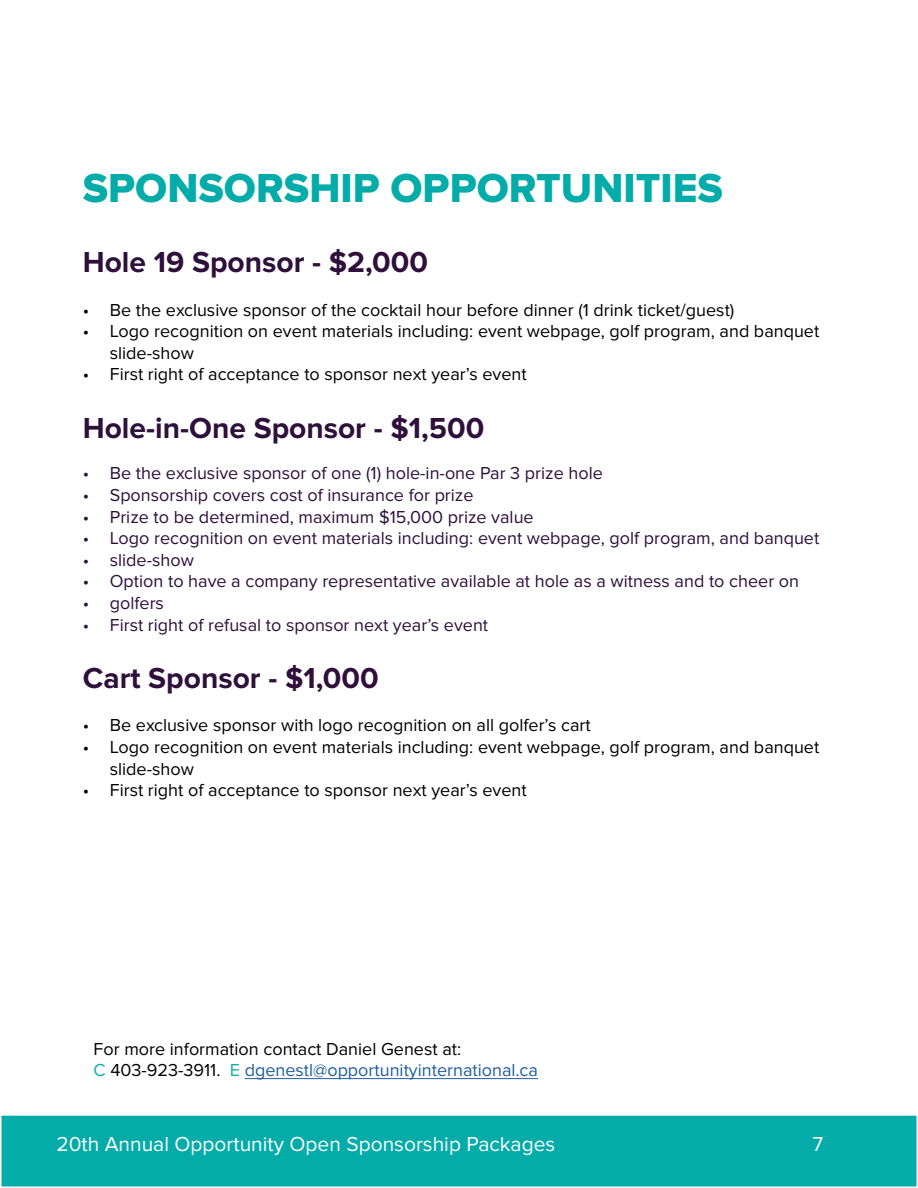
<style>
.page{position:relative;width:918px;height:1188px;background:#fff}
.page>*{position:absolute;margin:0;border:0;box-sizing:border-box;transform-origin:0 0}
.t1{font:42px "Proxima Nova Extrabld";color:#03aba9}
.t2{font:700 30px "Proxima Nova";color:#2e103b}
.t3{font:21px "Proxima Nova";color:#fff}
.t4{font:18px/21.6px "Proxima Nova";color:#000}
.t5{font:18px "Proxima Nova";color:#2e103b}
.s1{color:#0fadab}
.s2{color:#215e9e}
</style>
<div class="page">
<div style="left:0;top:1114px;width:918px;height:74px;background:#03aba9;border:2px solid #fff"></div>
<hr style="left:245px;top:1078px;width:293px;height:1px;background:#215e9e">
<h1 class="t1" style="left:83px;top:169px;width:642px">SPONSORSHIP OPPORTUNITIES</h1>
<h2 class="t2" style="left:83px;top:245px;width:347px">Hole 19 Sponsor - $2,000</h2>
<p class="t4" style="left:83px;top:299px;width:653px">• Be the exclusive sponsor of the cocktail hour before dinner (1 drink ticket/guest)</p>
<p class="t4" style="left:110px;top:321px;width:711px;text-indent:-27px">• Logo recognition on event materials including: event webpage, golf program, and banquet slide-show</p>
<p class="t4" style="left:83px;top:364px;width:445px">• First right of acceptance to sponsor next year’s event</p>
<h2 class="t2" style="left:83px;top:411px;width:403px">Hole-in-One Sponsor - $1,500</h2>
<p class="t5" style="left:83px;top:463px;width:522px">• Be the exclusive sponsor of one (1) hole-in-one Par 3 prize hole</p>
<p class="t5" style="left:83px;top:485px;width:392px">• Sponsorship covers cost of insurance for prize</p>
<p class="t5" style="left:83px;top:506px;width:452px">• Prize to be determined, maximum $15,000 prize value</p>
<p class="t5" style="left:83px;top:528px;width:738px">• Logo recognition on event materials including: event webpage, golf program, and banquet</p>
<p class="t5" style="left:83px;top:549px;width:113px">• slide-show</p>
<p class="t5" style="left:83px;top:571px;width:718px">• Option to have a company representative available at hole as a witness and to cheer on</p>
<p class="t5" style="left:83px;top:593px;width:83px">• golfers</p>
<p class="t5" style="left:83px;top:614px;width:407px">• First right of refusal to sponsor next year’s event</p>
<h2 class="t2" style="left:83px;top:661px;width:297px">Cart Sponsor - $1,000</h2>
<p class="t4" style="left:83px;top:715px;width:510px">• Be exclusive sponsor with logo recognition on all golfer’s cart</p>
<p class="t4" style="left:110px;top:736px;width:711px;text-indent:-27px">• Logo recognition on event materials including: event webpage, golf program, and banquet slide-show</p>
<p class="t4" style="left:83px;top:780px;width:445px">• First right of acceptance to sponsor next year’s event</p>
<p class="t4" style="left:94px;top:1038px;width:446px">For more information contact Daniel Genest at:<br><span class="s1">C</span> 403-923-3911. <span class="s1">E</span> <span class="s2">dgenestl@opportunityinternational.ca</span></p>
<p class="t3" style="left:56px;top:1132px;width:500px">20th Annual Opportunity Open Sponsorship Packages</p>
<p class="t3" style="left:812px;top:1132px;width:12px">7</p>
</div>
